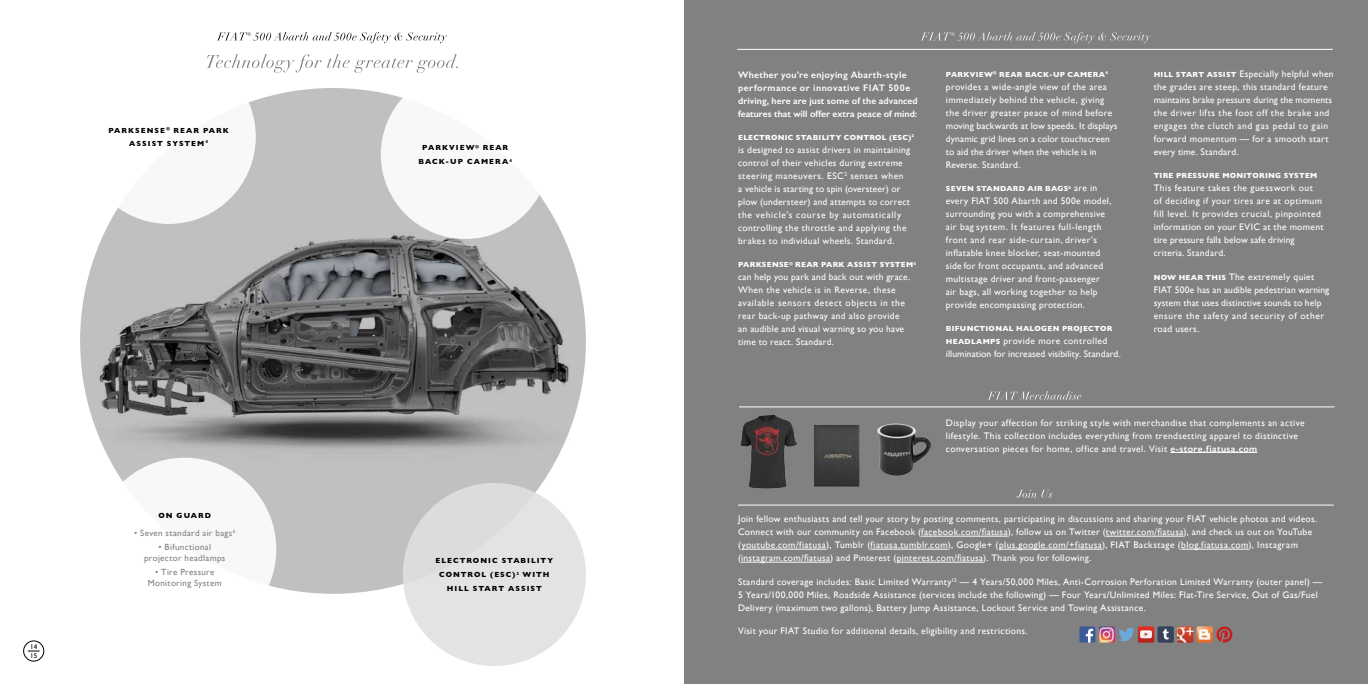
<style>
.page{position:relative;width:1368px;height:684px;background:#fff}
.page>*{position:absolute;margin:0;border:0;box-sizing:border-box;transform-origin:0 0}
.t1{font:9.5px/13px "Gill Sans";letter-spacing:.035em;color:#fff}
.t2{font:600 9.5px/13px "Gill Sans";letter-spacing:.01em;color:#fff}
.t3{font:9.5px/13px "Gill Sans";letter-spacing:.01em;color:#fff}
.t4{font:9px/11px "Gill Sans";letter-spacing:.04em;color:#828182;text-align:center}
.t5{font:700 7.5px "Gill Sans";letter-spacing:.035em;color:#fff}
.t6{font:700 7.5px/14px "Gill Sans";letter-spacing:.135em;color:#000;text-align:center}
.t7{font:7px/9px "Gill Sans";color:#000}
.s1{font-weight:400;font-size:9.5px}
.s2{font-weight:700;font-size:7.5px}
.s3{font-weight:600}
</style>
<div class="page">
<div style="left:80px;top:88px;width:506px;height:506px;background:#c0c0c1;border-radius:50%"></div>
<img style="left:93px;top:222px;width:487px;height:238px">
<div style="left:684px;top:0;width:684px;height:684px;background:#828182"></div>
<div style="left:81px;top:50px;width:175px;height:174px;background:#fff;border-radius:50%"></div>
<div style="left:381px;top:70px;width:169px;height:169px;background:#f8f8f8;border-radius:50%"></div>
<div style="left:403px;top:483px;width:183px;height:183px;background:#e0e0e0;border-radius:50%"></div>
<div style="left:93px;top:458px;width:183px;height:183px;background:#fff;border-radius:50%"></div>
<img style="left:741px;top:415px;width:56px;height:73px">
<img style="left:814px;top:425px;width:46px;height:62px">
<img style="left:877px;top:424px;width:54px;height:52px">
<svg style="left:1119px;top:628px;width:15px;height:13px"></svg>
<img style="left:1138px;top:626px;width:16px;height:17px">
<svg style="left:1216px;top:626px;width:17px;height:17px"></svg>
<img style="left:1177px;top:626px;width:16px;height:17px">
<svg style="left:1157px;top:626px;width:17px;height:17px"></svg>
<img style="left:1197px;top:626px;width:16px;height:17px">
<svg style="left:1079px;top:626px;width:17px;height:17px"></svg>
<img style="left:1099px;top:626px;width:16px;height:17px">
<div style="left:24px;top:641px;width:20px;height:20px;border:1px solid #000;border-radius:50%"></div>
<svg style="left:28px;top:651px;width:12px;height:1px"></svg>
<svg style="left:206px;top:54px;width:252px;height:19px"></svg>
<svg style="left:217px;top:32px;width:230px;height:11px"></svg>
<hr style="left:921px;top:536px;width:87px;height:1px;background:#fff">
<hr style="left:1106px;top:536px;width:77px;height:1px;background:#fff">
<hr style="left:742px;top:549px;width:84px;height:1px;background:#fff">
<hr style="left:871px;top:549px;width:77px;height:1px;background:#fff">
<hr style="left:999px;top:549px;width:103px;height:1px;background:#fff">
<hr style="left:1181px;top:549px;width:68px;height:1px;background:#fff">
<hr style="left:741px;top:562px;width:89px;height:1px;background:#fff">
<hr style="left:897px;top:562px;width:86px;height:1px;background:#fff">
<svg style="left:1017px;top:490px;width:35px;height:8px"></svg>
<hr style="left:738px;top:505px;width:596px;height:1px;background:#fff">
<svg style="left:988px;top:391px;width:93px;height:9px"></svg>
<hr style="left:739px;top:407px;width:596px;height:1px;background:#fff">
<hr style="left:1170px;top:452px;width:87px;height:1px;background:#fff">
<svg style="left:921px;top:32px;width:230px;height:11px"></svg>
<hr style="left:737px;top:49px;width:596px;height:1px;background:#fff">
<p class="t6" style="left:108px;top:124px;width:122px;line-height:13px">PARKSENSE <sup>®</sup> REAR PARK<br>ASSIST SYSTEM<sup>4</sup></p>
<p class="t7" style="left:30px;top:642px;width:8px">14<br>15</p>
<p class="t6" style="left:158px;top:509px;width:54px">ON GUARD</p>
<p class="t4" style="left:134px;top:528px;width:103px">• Seven standard air bags<sup>6</sup></p>
<p class="t4" style="left:144px;top:542px;width:83px">• Bifunctional projector headlamps</p>
<p class="t4" style="left:148px;top:567px;width:75px">• Tire Pressure<br>Monitoring System</p>
<p class="t6" style="left:419px;top:141px;width:95px">PARKVIEW<sup>®</sup> REAR<br>BACK-UP CAMERA<sup>4</sup></p>
<p class="t6" style="left:436px;top:553px;width:119px">ELECTRONIC STABILITY<br>CONTROL (ESC)<sup>2</sup> WITH<br>HILL START ASSIST</p>
<p class="t2" style="left:738px;top:68px;width:181px">Whether you’re enjoying Abarth-style performance or innovative FIAT 500e driving, here are just some of the advanced features that will offer extra peace of mind:</p>
<p class="t5" style="left:738px;top:133px;width:177px">ELECTRONIC STABILITY CONTROL (ESC)<sup>2</sup></p>
<p class="t1" style="left:738px;top:143px;width:174px">is designed to assist drivers in maintaining control of their vehicles during extreme steering maneuvers. ESC<sup>2</sup> senses when<br>a vehicle is starting to spin (oversteer) or plow (understeer) and attempts to correct the vehicle’s course by automatically controlling the throttle and applying the brakes to individual wheels. Standard.</p>
<p class="t5" style="left:738px;top:260px;width:179px">PARKSENSE<sup>®</sup> REAR PARK ASSIST SYSTEM<sup>4</sup></p>
<p class="t1" style="left:738px;top:270px;width:174px">can help you park and back out with grace.<br>When the vehicle is in Reverse, these available sensors detect objects in the rear back-up pathway and also provide an audible and visual warning so you have time to react. Standard.</p>
<p class="t5" style="left:946px;top:70px;width:164px">PARKVIEW<sup>®</sup> REAR BACK-UP CAMERA<sup>4</sup></p>
<p class="t1" style="left:946px;top:80px;width:173px">provides a wide-angle view of the area immediately behind the vehicle, giving the driver greater peace of mind before moving backwards at low speeds. It displays dynamic grid lines on a color touchscreen to aid the driver when the vehicle is in Reverse. Standard.</p>
<p class="t5" style="left:946px;top:184px;width:153px">SEVEN STANDARD AIR BAGS<sup>6</sup> <span class="s1">are in</span></p>
<p class="t1" style="left:946px;top:194px;width:167px">every FIAT 500 Abarth and 500e model, surrounding you with a comprehensive air bag system. It features full-length front and rear side-curtain, driver’s inflatable knee blocker, seat-mounted side for front occupants, and advanced multistage driver and front-passenger air bags, all working together to help provide encompassing protection.</p>
<p class="t5" style="left:946px;top:324px;width:168px">BIFUNCTIONAL HALOGEN PROJECTOR</p>
<p class="t3" style="left:946px;top:335px;width:176px"><span class="s2">HEADLAMPS</span> provide more controlled illumination for increased visibility. Standard.</p>
<p class="t1" style="left:1154px;top:67px;width:182px"><span class="s2">HILL START ASSIST</span> Especially helpful when the grades are steep, this standard feature maintains brake pressure during the moments the driver lifts the foot off the brake and engages the clutch and gas pedal to gain forward momentum — for a smooth start every time. Standard.</p>
<p class="t5" style="left:1154px;top:172px;width:165px">TIRE PRESSURE MONITORING SYSTEM</p>
<p class="t1" style="left:1154px;top:182px;width:171px">This feature takes the guesswork out<br>of deciding if your tires are at optimum fill level. It provides crucial, pinpointed information on your EVIC at the moment tire pressure falls below safe driving criteria. Standard.</p>
<p class="t1" style="left:1154px;top:270px;width:177px"><span class="s2">NOW HEAR THIS</span> The extremely quiet FIAT 500e has an audible pedestrian warning system that uses distinctive sounds to help ensure the safety and security of other road users.</p>
<p class="t1" style="left:946px;top:416px;width:360px">Display your affection for striking style with merchandise that complements an active lifestyle. This collection includes everything from trendsetting apparel to distinctive conversation pieces for home, office and travel. Visit <span class="s3">e-store.fiatusa.com</span></p>
<p class="t1" style="left:738px;top:513px;width:581px">Join fellow enthusiasts and tell your story by posting comments, participating in discussions and sharing your FIAT vehicle photos and videos.<br>Connect with our community on Facebook (facebook.com/fiatusa), follow us on Twitter (twitter.com/fiatusa), and check us out on YouTube (youtube.com/fiatusa), Tumblr (fiatusa.tumblr.com), Google+ (plus.google.com/+fiatusa), FIAT Backstage (blog.fiatusa.com), Instagram (instagram.com/fiatusa) and Pinterest (pinterest.com/fiatusa). Thank you for following.</p>
<p class="t1" style="left:738px;top:575px;width:586px">Standard coverage includes: Basic Limited Warranty<sup>12</sup> — 4 Years/50,000 Miles, Anti-Corrosion Perforation Limited Warranty (outer panel) —<br>5 Years/100,000 Miles, Roadside Assistance (services include the following) — Four Years/Unlimited Miles: Flat-Tire Service, Out of Gas/Fuel<br>Delivery (maximum two gallons), Battery Jump Assistance, Lockout Service and Towing Assistance.</p>
<p class="t1" style="left:738px;top:624px;width:291px">Visit your FIAT Studio for additional details, eligibility and restrictions.</p>
</div>
